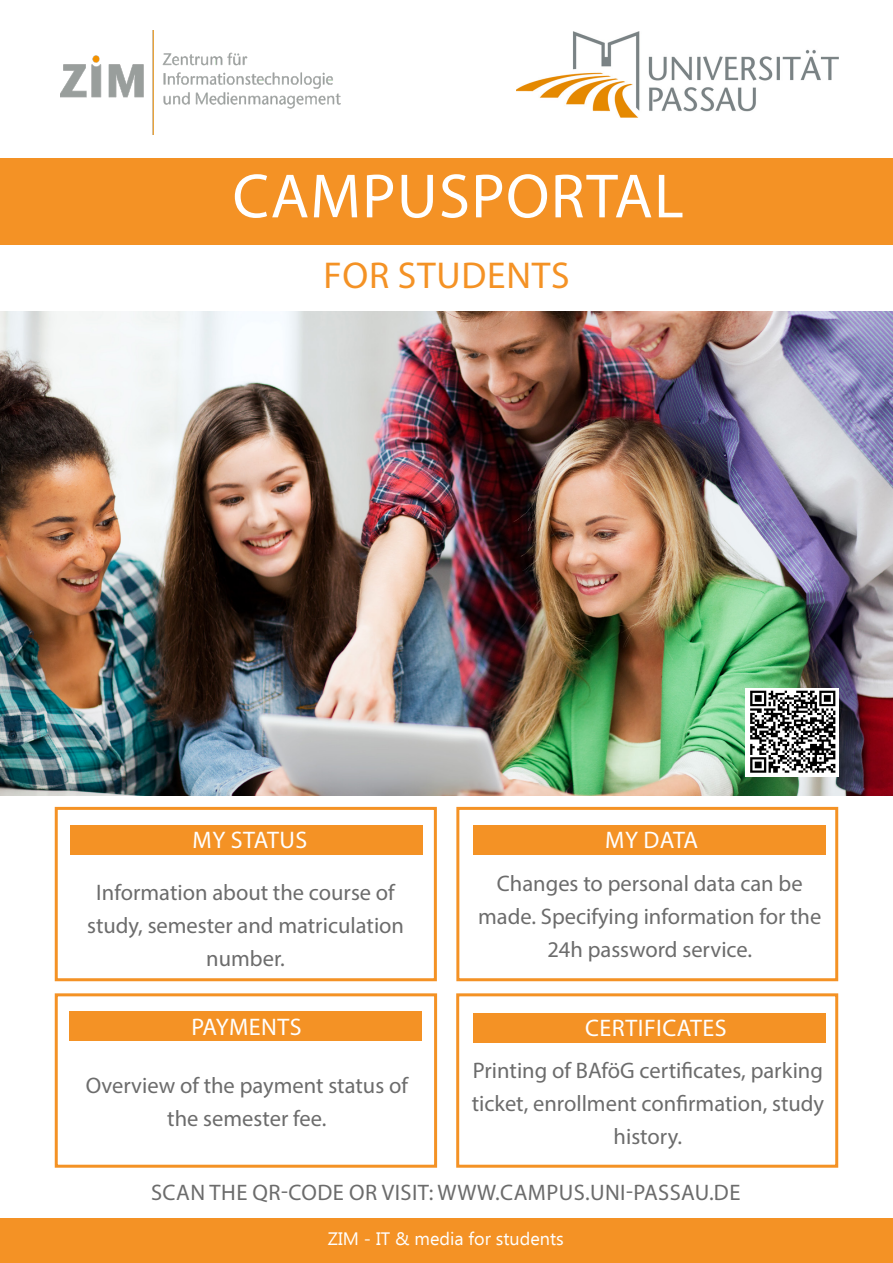
<style>
.page{position:relative;width:893px;height:1263px;background:#fff}
.page>*{position:absolute;margin:0;border:0;box-sizing:border-box;transform-origin:0 0}
.t1{font:63px "Myriad Pro";letter-spacing:.02em;color:#fff}
.t2{font:37.5px "Myriad Pro";letter-spacing:.02em;color:#f49225}
.t3{font:24px "Myriad Pro";letter-spacing:.02em;color:#fff}
.t4{font:22.5px/33px "Myriad Pro";color:#6c6c6c;text-align:center}
.t5{font:22.5px "Myriad Pro";letter-spacing:.02em;color:#6c6c6c}
.t6{font:18px "Ebrima";color:#fff}
</style>
<div class="page">
<img style="left:60px;top:31px;width:280px;height:103px">
<img style="left:517px;top:32px;width:322px;height:86px">
<div style="left:0;top:158px;width:893px;height:86px;background:#f49225"></div>
<div style="left:456px;top:993px;width:382px;height:175px;border:3px solid #f49225"></div>
<div style="left:55px;top:993px;width:382px;height:175px;border:3px solid #f49225"></div>
<div style="left:70px;top:825px;width:353px;height:29px;background:#f49225"></div>
<div style="left:69px;top:1011px;width:353px;height:30px;background:#f49225"></div>
<div style="left:473px;top:825px;width:353px;height:29px;background:#f49225"></div>
<div style="left:473px;top:1013px;width:353px;height:30px;background:#f49225"></div>
<div style="left:0;top:1218px;width:893px;height:45px;background:#f49225"></div>
<div style="left:456px;top:807px;width:382px;height:174px;border:3px solid #f49225"></div>
<div style="left:55px;top:807px;width:382px;height:174px;border:3px solid #f49225"></div>
<img style="left:0;top:311px;width:893px;height:484px">
<img style="left:746px;top:689px;width:92px;height:88px">
<p class="t1" style="left:233px;top:157px;width:453px">CAMPUSPORTAL</p>
<p class="t2" style="left:323px;top:252px;width:248px">FOR STUDENTS</p>
<p class="t3" style="left:193px;top:825px;width:116px">MY STATUS</p>
<p class="t3" style="left:605px;top:825px;width:95px">MY DATA</p>
<p class="t4" style="left:87px;top:875px;width:319px">Information about the course of study, semester and matriculation</p>
<p class="t4" style="left:206px;top:941px;width:80px">number.</p>
<p class="t4" style="left:478px;top:867px;width:345px">Changes to personal data can be made. Specifying information for the<br>24h password service.</p>
<p class="t3" style="left:191px;top:1012px;width:112px">PAYMENTS</p>
<p class="t3" style="left:585px;top:1013px;width:143px">CERTIFICATES</p>
<p class="t4" style="left:472px;top:1054px;width:354px">Printing of BAföG certificates, parking ticket, enrollment confirmation, study history.</p>
<p class="t5" style="left:151px;top:1179px;width:591px">SCAN THE QR-CODE OR VISIT: WWW.CAMPUS.UNI-PASSAU.DE</p>
<p class="t4" style="left:86px;top:1069px;width:324px">Overview of the payment status of the semester fee.</p>
<p class="t6" style="left:328px;top:1226px;width:237px">ZIM - IT &amp; media for students</p>
</div>
